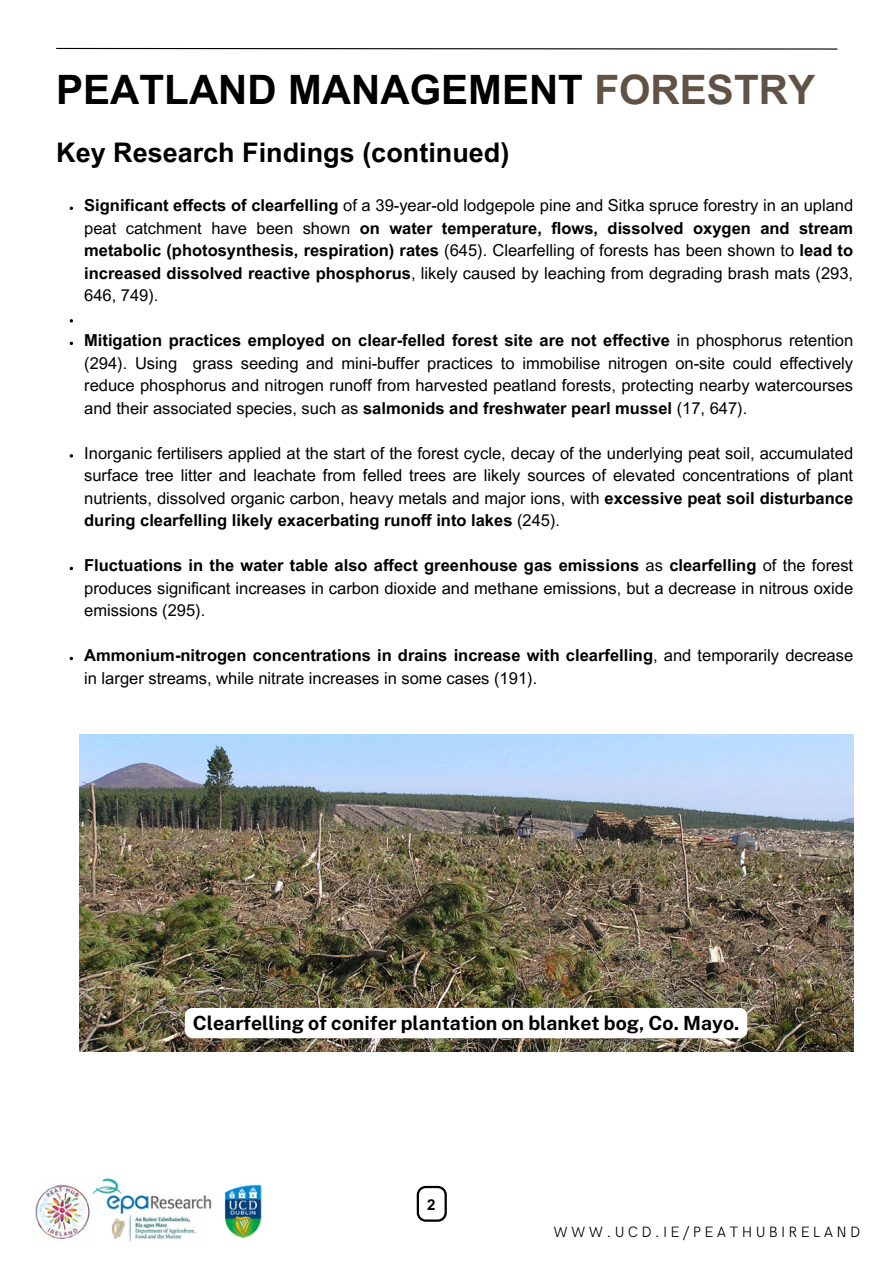
<style>
.page{position:relative;width:894px;height:1264px;background:#fff}
.page>*{position:absolute;margin:0;border:0;box-sizing:border-box;transform-origin:0 0}
.t1{font:700 40.5px "Arial MT Pro";color:#000}
.t2{font:700 27px "Arial MT Pro";color:#000}
.t3{font:700 19.5px "Public Sans";color:#000}
.t4{font:16.5px/22.5px "Arial MT Pro";color:#000;text-align:justify}
.t5{font:300 15px "HK Grotesk";letter-spacing:.215em;color:#000}
.t6{font:700 15px "Arial MT Pro";color:#000}
.s1{color:#605244}
.s2{font-weight:700}
</style>
<div class="page">
<svg style="left:56px;top:47px;width:782px;height:3px"></svg>
<img style="left:79px;top:734px;width:774px;height:317px">
<svg style="left:70px;top:206px;width:3px;height:4px"></svg>
<svg style="left:70px;top:341px;width:3px;height:4px"></svg>
<div style="left:185px;top:1007px;width:562px;height:31px;background:#fff;border-radius:8px"></div>
<svg style="left:416px;top:1185px;width:30px;height:36px"></svg>
<img style="left:35px;top:1178px;width:227px;height:64px">
<p class="t1" style="left:56px;top:75px;width:760px">PEATLAND MANAGEMENT <span class="s1">FORESTRY</span></p>
<p class="t2" style="left:56px;top:142px;width:454px">Key Research Findings (continued)</p>
<h1 class="t4" style="left:84px;top:196px;width:770px"><span class="s2">Significant effects of clearfelling</span> of a 39-year-old lodgepole pine and Sitka spruce forestry in an upland peat catchment have been shown <span class="s2">on water temperature, flows, dissolved oxygen and stream metabolic (photosynthesis, respiration) rates</span> (645). Clearfelling of forests has been shown to <span class="s2">lead to increased dissolved reactive phosphorus</span>, likely caused by leaching from degrading brash mats (293, 646, 749).</h1>
<h2 class="t4" style="left:84px;top:331px;width:770px"><span class="s2">Mitigation practices employed on clear-felled forest site are not effective</span> in phosphorus retention (294). Using grass seeding and mini-buffer practices to immobilise nitrogen on-site could effectively reduce phosphorus and nitrogen runoff from harvested peatland forests, protecting nearby watercourses and their associated species, such as <span class="s2">salmonids and freshwater pearl mussel</span> (17, 647).</h2>
<p class="t4" style="left:84px;top:444px;width:770px">Inorganic fertilisers applied at the start of the forest cycle, decay of the underlying peat soil, accumulated surface tree litter and leachate from felled trees are likely sources of elevated concentrations of plant nutrients, dissolved organic carbon, heavy metals and major ions, with <span class="s2">excessive peat soil disturbance during clearfelling likely exacerbating runoff into lakes</span> (245).</p>
<p class="t4" style="left:84px;top:556px;width:770px"><span class="s2">Fluctuations in the water table also affect greenhouse gas emissions</span> as <span class="s2">clearfelling</span> of the forest produces significant increases in carbon dioxide and methane emissions, but a decrease in nitrous oxide emissions (295).</p>
<p class="t4" style="left:84px;top:646px;width:770px"><span class="s2">Ammonium-nitrogen concentrations in drains increase with clearfelling</span>, and temporarily decrease in larger streams, while nitrate increases in some cases (191).</p>
<p class="t3" style="left:193px;top:1011px;width:548px">Clearfelling of conifer plantation on blanket bog, Co. Mayo.</p>
<p class="t6" style="left:427px;top:1198px;width:10px">2</p>
<h3 class="t5" style="left:553px;top:1223px;width:308px">WWW.UCD.IE/PEATHUBIRELAND</h3>
</div>
